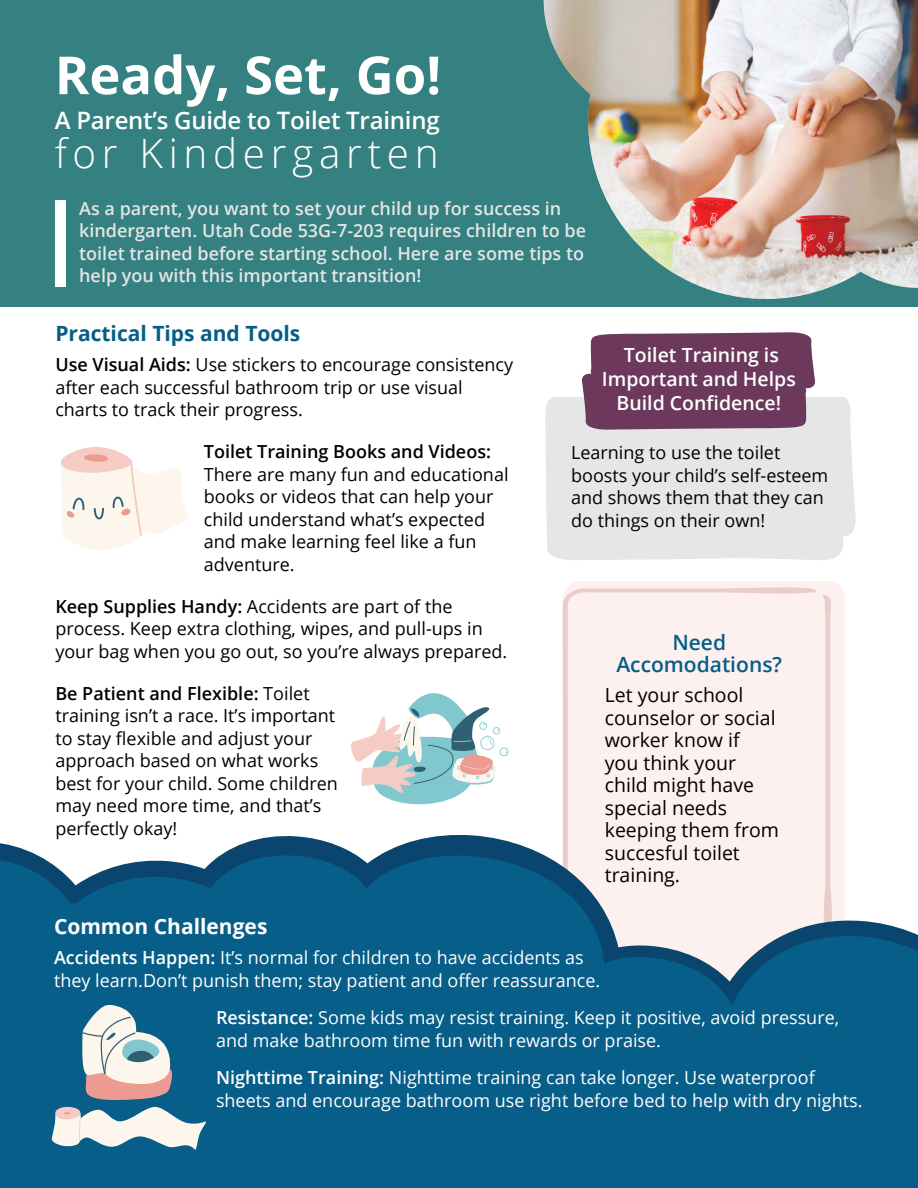
<style>
.page{position:relative;width:918px;height:1188px;background:#fff}
.page>*{position:absolute;margin:0;border:0;box-sizing:border-box;transform-origin:0 0}
.t1{font:700 52.5px "Open Sans";color:#fff}
.t2{font:300 40.5px "Open Sans";letter-spacing:.14em;color:#fff}
.t3{font:600 24px "Open Sans";letter-spacing:-.01em;color:#fff}
.t4{font:700 21px "Open Sans";color:#065d89}
.t5{font:600 21px/22.5px "Open Sans";color:#065d89;text-align:center}
.t6{font:700 21px "Open Sans";color:#fff}
.t7{font:19.5px/22.5px "Open Sans";color:#000}
.t8{font:600 19.5px/24px "Open Sans";color:#fff;text-align:center}
.t9{font:18px/22.5px "Open Sans";color:#000}
.t10{font:18px/22.5px "Open Sans";color:#fff}
.t11{font:600 18px/22.5px "Open Sans";color:#e5e6e6}
.s1{font-weight:600}
</style>
<div class="page">
<svg style="left:562px;top:587px;width:255px;height:214px"></svg>
<div style="left:573px;top:595px;width:272px;height:206px;background:#fdf1ef"></div>
<div style="left:0;top:0;width:918px;height:307px;background:#358080"></div>
<img style="left:544px;top:0;width:374px;height:299px">
<svg style="left:0;top:801px;width:918px;height:387px;fill:#065e89"></svg>
<div style="left:545px;top:397px;width:311px;height:163px;background:#e5e6e6"></div>
<svg style="left:580px;top:332px;width:237px;height:98px;background:#784969"></svg>
<div style="left:55px;top:201px;width:11px;height:86px;background:#fff"></div>
<svg style="left:61px;top:447px;width:128px;height:103px"></svg>
<svg style="left:82px;top:1004px;width:92px;height:96px;background:#aab5bb"></svg>
<svg style="left:52px;top:1107px;width:156px;height:43px;background:#a2bcc6"></svg>
<svg style="left:348px;top:693px;width:161px;height:114px"></svg>
<p class="t1" style="left:55px;top:38px;width:388px">Ready, Set, Go!</p>
<p class="t3" style="left:55px;top:103px;width:386px">A Parent’s Guide to Toilet Training</p>
<p class="t2" style="left:55px;top:125px;width:385px">for Kindergarten</p>
<p class="t11" style="left:79px;top:196px;width:508px">As a parent, you want to set your child up for success in kindergarten. Utah Code 53G-7-203 requires children to be toilet trained before starting school. Here are some tips to help you with this important transition!</p>
<p class="t4" style="left:55px;top:319px;width:247px">Practical Tips and Tools</p>
<p class="t9" style="left:55px;top:353px;width:459px"><span class="s1">Use Visual Aids:</span> Use stickers to encourage consistency after each successful bathroom trip or use visual charts to track their progress.</p>
<p class="t9" style="left:204px;top:440px;width:306px"><span class="s1">Toilet Training Books and Videos:<br></span>There are many fun and educational books or videos that can help your child understand what’s expected and make learning feel like a fun adventure.</p>
<p class="t9" style="left:55px;top:595px;width:453px"><span class="s1">Keep Supplies Handy:</span> Accidents are part of the process. Keep extra clothing, wipes, and pull-ups in your bag when you go out, so you’re always prepared.</p>
<p class="t9" style="left:55px;top:682px;width:284px"><span class="s1">Be Patient and Flexible:</span> Toilet training isn’t a race. It’s important to stay flexible and adjust your approach based on what works best for your child. Some children may need more time, and that’s perfectly okay!</p>
<p class="t8" style="left:602px;top:342px;width:196px">Toilet Training is<br>Important and Helps<br>Build Confidence!</p>
<p class="t9" style="left:571px;top:441px;width:259px">Learning to use the toilet boosts your child’s self-esteem and shows them that they can do things on their own!</p>
<p class="t5" style="left:616px;top:630px;width:167px">Need<br>Accomodations?</p>
<p class="t7" style="left:605px;top:683px;width:176px">Let your school counselor or social worker know if<br>you think your child might have special needs keeping them from succesful toilet training.</p>
<p class="t6" style="left:54px;top:912px;width:215px">Common Challenges</p>
<p class="t10" style="left:54px;top:946px;width:548px"><span class="s1">Accidents Happen:</span> It’s normal for children to have accidents as they learn.Don’t punish them; stay patient and offer reassurance.</p>
<p class="t10" style="left:216px;top:1006px;width:625px"><span class="s1">Resistance:</span> Some kids may resist training. Keep it positive, avoid pressure, and make bathroom time fun with rewards or praise.</p>
<p class="t10" style="left:216px;top:1066px;width:648px"><span class="s1">Nighttime Training:</span> Nighttime training can take longer. Use waterproof sheets and encourage bathroom use right before bed to help with dry nights.</p>
</div>
